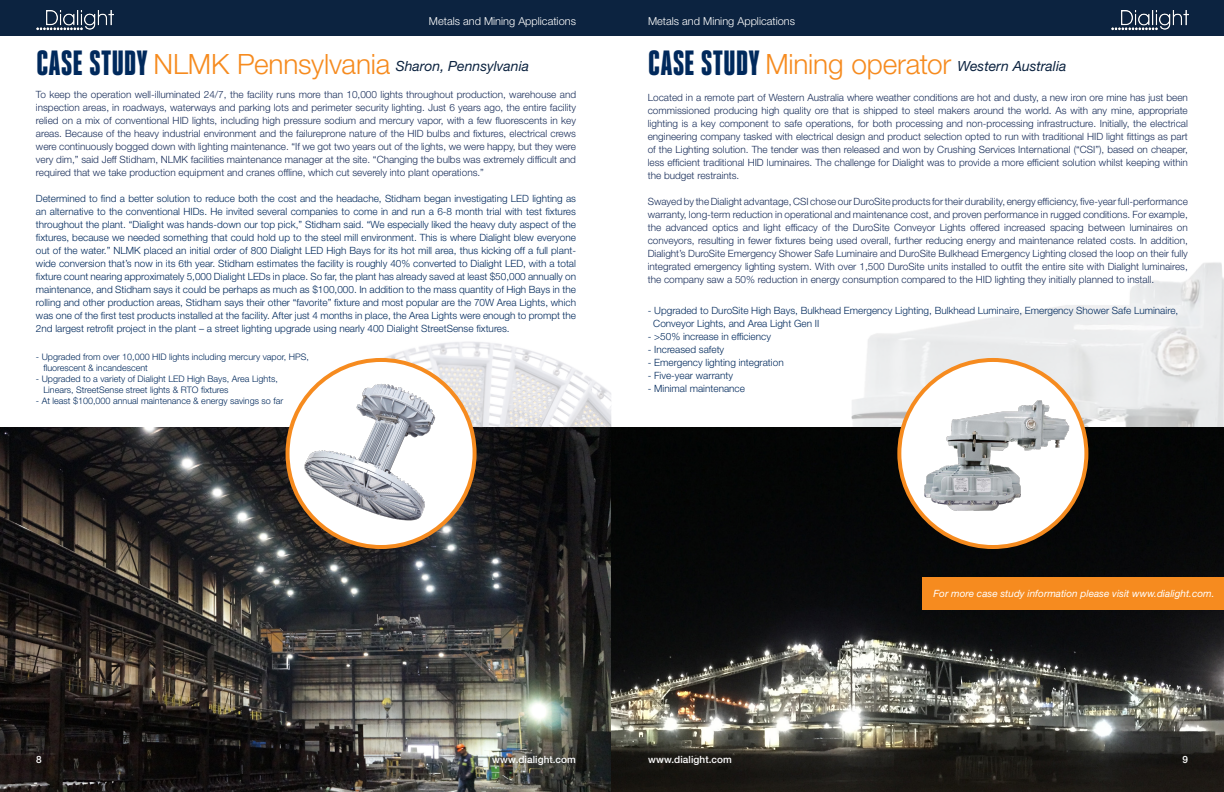
<style>
.page{position:relative;width:1224px;height:792px;background:#fff}
.page>*{position:absolute;margin:0;border:0;box-sizing:border-box;transform-origin:0 0}
.Page_Title{font:900 35px "Heroic Condensed";letter-spacing:-.005em;color:#00295c}
.Page_Title-2{font:300 28px "Helvetica Neue LT Std";letter-spacing:-.005em;color:#f68b1f}
.t1{font:italic 14px "Helvetica Neue LT Std";color:#0c2340}
.t2{font:300 11px "Helvetica Neue LT Std";color:#fff}
.t3{font:300 10px/13px "Helvetica Neue LT Std";color:#192e5a;text-align:justify}
.t4{font:300 10px/13px "Helvetica Neue LT Std";color:#00295c}
.t5{font:italic 10px "Helvetica Neue LT Std";color:#fff}
.t6{font:500 10px "Helvetica Neue LT Std";letter-spacing:.005em;color:#fff}
.t7{font:300 9px/11px "Helvetica Neue LT Std";color:#00295c}
</style>
<div class="page">
<img style="left:239px;top:342px;width:372px;height:86px">
<img style="left:852px;top:262px;width:372px;height:166px">
<img style="left:0;top:428px;width:1224px;height:364px">
<div style="left:923px;top:577px;width:301px;height:33px;background:#f68b1f"></div>
<div style="left:0;top:0;width:1224px;height:36px;background:#0c2340"></div>
<img style="left:37px;top:11px;width:77px;height:20px">
<img style="left:1112px;top:11px;width:77px;height:20px">
<div style="left:288px;top:360px;width:187px;height:187px;background:#fff;border-radius:50%"></div>
<img style="left:301px;top:379px;width:138px;height:151px">
<div style="left:286px;top:358px;width:191px;height:191px;border:4px solid #f68b1f;border-radius:50%"></div>
<div style="left:899px;top:360px;width:187px;height:187px;background:#fff;border-radius:50%"></div>
<img style="left:921px;top:396px;width:151px;height:120px">
<div style="left:897px;top:358px;width:191px;height:191px;border:4px solid #f68b1f;border-radius:50%"></div>
<p class="t2" style="left:429px;top:14px;width:149px">Metals and Mining Applications</p>
<p class="t2" style="left:648px;top:14px;width:149px">Metals and Mining Applications</p>
<p class="Page_Title" style="left:36px;top:44px;width:113px">CASE STUDY</p>
<p class="Page_Title-2" style="left:154px;top:47px;width:238px">NLMK Pennsylvania</p>
<p class="t1" style="left:396px;top:58px;width:135px">Sharon, Pennsylvania</p>
<p class="Page_Title" style="left:648px;top:44px;width:113px">CASE STUDY</p>
<p class="Page_Title-2" style="left:765px;top:47px;width:188px">Mining operator</p>
<p class="t1" style="left:957px;top:58px;width:110px">Western Australia</p>
<p class="t3" style="left:36px;top:88px;width:542px">To keep the operation well-illuminated 24/7, the facility runs more than 10,000 lights throughout production, warehouse and inspection areas, in roadways, waterways and parking lots and perimeter security lighting. Just 6 years ago, the entire facility relied on a mix of conventional HID lights, including high pressure sodium and mercury vapor, with a few fluorescents in key areas. Because of the heavy industrial environment and the failureprone nature of the HID bulbs and fixtures, electrical crews were continuously bogged down with lighting maintenance. “If we got two years out of the lights, we were happy, but they were very dim,” said Jeff Stidham, NLMK facilities maintenance manager at the site. “Changing the bulbs was extremely difficult and required that we take production equipment and cranes offline, which cut severely into plant operations.”</p>
<p class="t4" style="left:36px;top:192px;width:542px;text-align:justify">Determined to find a better solution to reduce both the cost and the headache, Stidham began investigating LED lighting as an alternative to the conventional HIDs. He invited several companies to come in and run a 6-8 month trial with test fixtures throughout the plant. “Dialight was hands-down our top pick,” Stidham said. “We especially liked the heavy duty aspect of the fixtures, because we needed something that could hold up to the steel mill environment. This is where Dialight blew everyone out of the water.” NLMK placed an initial order of 800 Dialight LED High Bays for its hot mill area, thus kicking off a full plant&shy;wide conversion that’s now in its 6th year. Stidham estimates the facility is roughly 40% converted to Dialight LED, with a total fixture count nearing approximately 5,000 Dialight LEDs in place. So far, the plant has already saved at least $50,000 annually on maintenance, and Stidham says it could be perhaps as much as $100,000. In addition to the mass quantity of High Bays in the rolling and other production areas, Stidham says their other “favorite” fixture and most popular are the 70W Area Lights, which was one of the first test products installed at the facility. After just 4 months in place, the Area Lights were enough to prompt the 2nd largest retrofit project in the plant – a street lighting upgrade using nearly 400 Dialight StreetSense fixtures.</p>
<p class="t7" style="left:43px;top:352px;width:267px;text-indent:-8px">- Upgraded from over 10,000 HID lights including mercury vapor, HPS, fluorescent &amp; incandescent</p>
<p class="t7" style="left:36px;top:374px;width:243px">- Upgraded to a variety of Dialight LED High Bays, Area Lights,</p>
<p class="t7" style="left:43px;top:385px;width:187px">Linears, StreetSense street lights &amp; RTO fixtures</p>
<p class="t7" style="left:36px;top:396px;width:249px">- At least $100,000 annual maintenance &amp; energy savings so far</p>
<p class="t3" style="left:648px;top:91px;width:542px">Located in a remote part of Western Australia where weather conditions are hot and dusty, a new iron ore mine has just been commissioned producing high quality ore that is shipped to steel makers around the world. As with any mine, appropriate lighting is a key component to safe operations, for both processing and non-processing infrastructure. Initially, the electrical engineering company tasked with electrical design and product selection opted to run with traditional HID light fittings as part of the Lighting solution. The tender was then released and won by Crushing Services International (“CSI”), based on cheaper, less efficient traditional HID luminaires. The challenge for Dialight was to provide a more efficient solution whilst keeping within the budget restraints.</p>
<p class="t3" style="left:648px;top:195px;width:542px">Swayed by the Dialight advantage, CSI chose our DuroSite products for their durability, energy efficiency, five-year full-performance warranty, long-term reduction in operational and maintenance cost, and proven performance in rugged conditions. For example, the advanced optics and light efficacy of the DuroSite Conveyor Lights offered increased spacing between luminaires on conveyors, resulting in fewer fixtures being used overall, further reducing energy and maintenance related costs. In addition, Dialight’s DuroSite Emergency Shower Safe Luminaire and DuroSite Bulkhead Emergency Lighting closed the loop on their fully integrated emergency lighting system. With over 1,500 DuroSite units installed to outfit the entire site with Dialight luminaires, the company saw a 50% reduction in energy consumption compared to the HID lighting they initially planned to install.</p>
<p class="t4" style="left:653px;top:304px;width:526px;text-indent:-6px">- Upgraded to DuroSite High Bays, Bulkhead Emergency Lighting, Bulkhead Luminaire, Emergency Shower Safe Luminaire,<br>Conveyor Lights, and Area Light Gen II</p>
<p class="t4" style="left:648px;top:330px;width:125px">- &gt;50% increase in efficiency</p>
<p class="t4" style="left:648px;top:343px;width:78px">- Increased safety</p>
<p class="t4" style="left:648px;top:356px;width:137px">- Emergency lighting integration</p>
<p class="t4" style="left:648px;top:369px;width:87px">- Five-year warranty</p>
<p class="t4" style="left:648px;top:382px;width:99px">- Minimal maintenance</p>
<p class="t5" style="left:934px;top:587px;width:282px">For more case study information please visit www.dialight.com.</p>
<p class="t6" style="left:36px;top:754px;width:7px">8</p>
<p class="t6" style="left:492px;top:754px;width:85px">www.dialight.com</p>
<p class="t6" style="left:648px;top:754px;width:85px">www.dialight.com</p>
<p class="t6" style="left:1182px;top:754px;width:7px">9</p>
</div>
